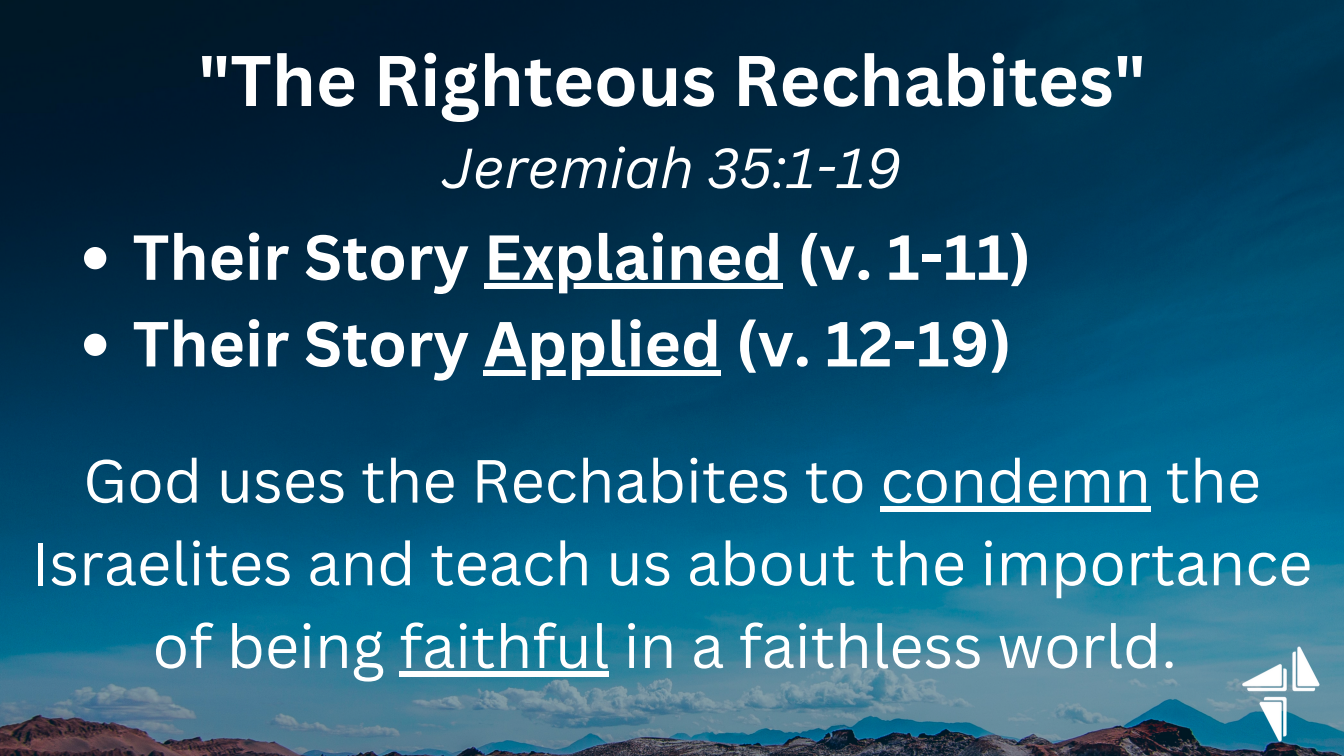
<style>
.page{position:relative;width:1344px;height:756px;background:#fff}
.page>*{position:absolute;margin:0;border:0;box-sizing:border-box;transform-origin:0 0}
.t1{font:700 70px "Canva Sans";color:#fff}
.t2{font:700 62.12px "Canva Sans";color:#fff}
.t3{font:59.5px/82.7px "Canva Sans";color:#fff;text-align:center}
.t4{font:italic 55.12px "Canva Sans";color:#fff}
</style>
<div class="page">
<img style="left:0;top:0;width:1344px;height:756px">
<svg style="left:84px;top:247px;width:22px;height:22px"></svg>
<div style="left:484px;top:283px;width:299px;height:6px;background:#fff"></div>
<svg style="left:84px;top:334px;width:22px;height:22px"></svg>
<svg style="left:484px;top:370px;width:237px;height:6px"></svg>
<div style="left:880px;top:506px;width:271px;height:6px;background:#fff"></div>
<div style="left:399px;top:671px;width:210px;height:6px;background:#fff"></div>
<p class="t1" style="left:198px;top:31px;width:949px">"The Righteous Rechabites"</p>
<p class="t4" style="left:442px;top:129px;width:461px">Jeremiah 35:1-19</p>
<p class="t2" style="left:133px;top:213px;width:900px">Their Story Explained (v. 1-11)</p>
<p class="t2" style="left:133px;top:300px;width:881px">Their Story Applied (v. 12-19)</p>
<p class="t3" style="left:32px;top:438px;width:1282px">God uses the Rechabites to condemn the<br>Israelites and teach us about the importance of being faithful in a faithless world.</p>
</div>
